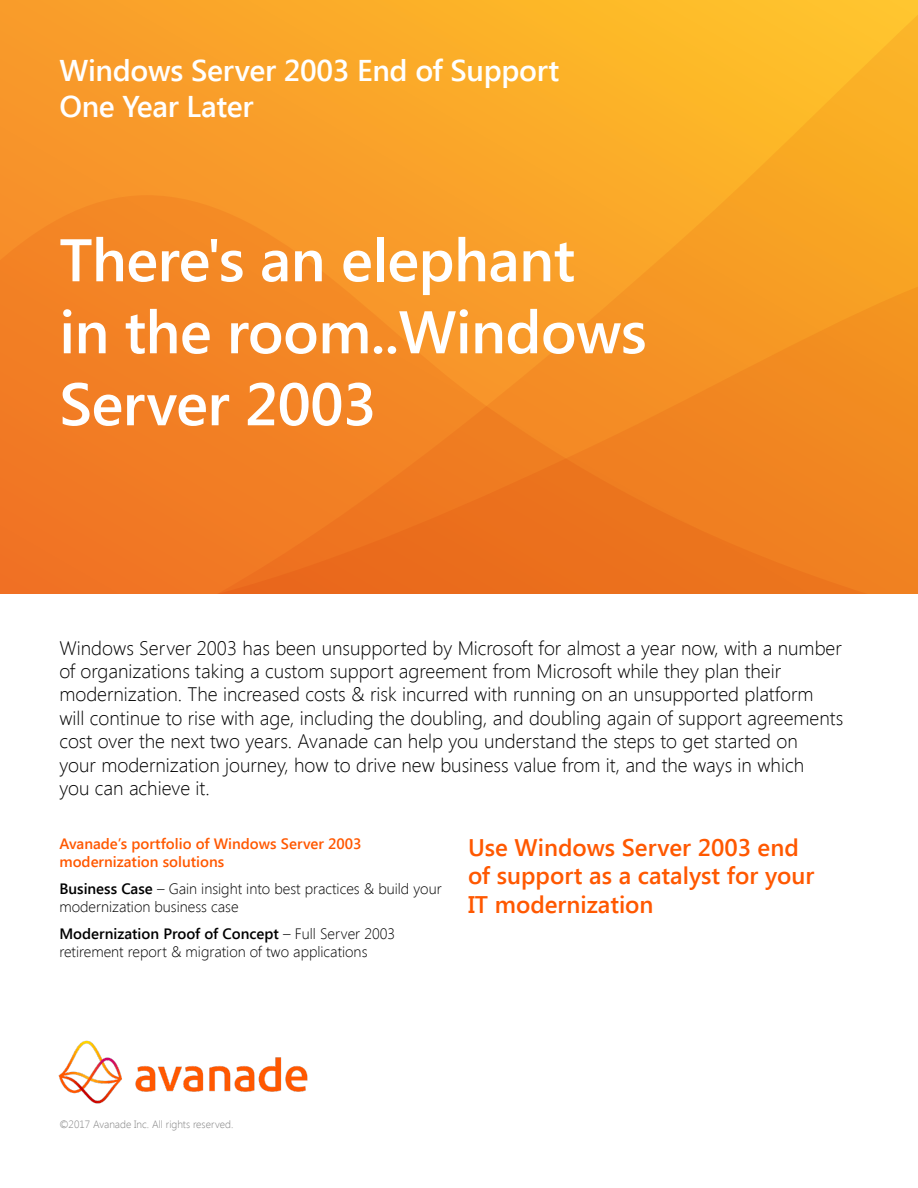
<style>
.page{position:relative;width:918px;height:1188px;background:#fff}
.page>*{position:absolute;margin:0;border:0;box-sizing:border-box;transform-origin:0 0}
.t1{font:600 60px/72px "Segoe UI";letter-spacing:-.01em;color:#fff}
.t2{font:600 30px/36px "Segoe UI";letter-spacing:-.01em;color:#fff}
.t3{font:600 24px/28.8px "Segoe UI";color:#ff5800}
.t4{font:300 19.5px/23.4px "Segoe UI";color:#000}
.t5{font:300 15px/18px "Segoe UI";color:#000}
.t6{font:600 15px/18px "Segoe UI";color:#ff5800}
.t7{font:300 10.5px "Segoe UI";color:#7f7f7f}
.s1{font-weight:600}
</style>
<div class="page">
<div style="left:0;top:0;width:217px;height:195px;background:#f89a2a"></div>
<svg style="left:217px;top:0;width:701px;height:265px;background:#fbae28"></svg>
<svg style="left:868px;top:265px;width:50px;height:329px;background:#f28c20"></svg>
<svg style="left:0;top:195px;width:868px;height:399px;background:#f28623"></svg>
<img style="left:58px;top:1040px;width:250px;height:64px">
<h2 class="t2" style="left:59px;top:51px;width:501px">Windows Server 2003 End of Support<br>One Year Later</h2>
<h1 class="t1" style="left:59px;top:221px;width:589px">There's an elephant<br>in the room..Windows<br>Server 2003</h1>
<p class="t4" style="left:59px;top:635px;width:785px">Windows Server 2003 has been unsupported by Microsoft for almost a year now, with a number of organizations taking a custom support agreement from Microsoft while they plan their modernization. The increased costs &amp; risk incurred with running on an unsupported platform will continue to rise with age, including the doubling, and doubling again of support agreements cost over the next two years. Avanade can help you understand the steps to get started on<br>your modernization journey, how to drive new business value from it, and the ways in which<br>you can achieve it.</p>
<p class="t3" style="left:468px;top:832px;width:348px">Use Windows Server 2003 end of support as a catalyst for your<br>IT modernization</p>
<p class="t6" style="left:59px;top:834px;width:304px">Avanade’s portfolio of Windows Server 2003 modernization solutions</p>
<p class="t5" style="left:59px;top:879px;width:384px"><span class="s1">Business Case</span> – Gain insight into best practices &amp; build your modernization business case</p>
<p class="t5" style="left:59px;top:924px;width:337px"><span class="s1">Modernization Proof of Concept</span> – Full Server 2003 retirement report &amp; migration of two applications</p>
<p class="t7" style="left:59px;top:1117px;width:175px">©2017 Avanade Inc. All rights reserved.</p>
</div>
